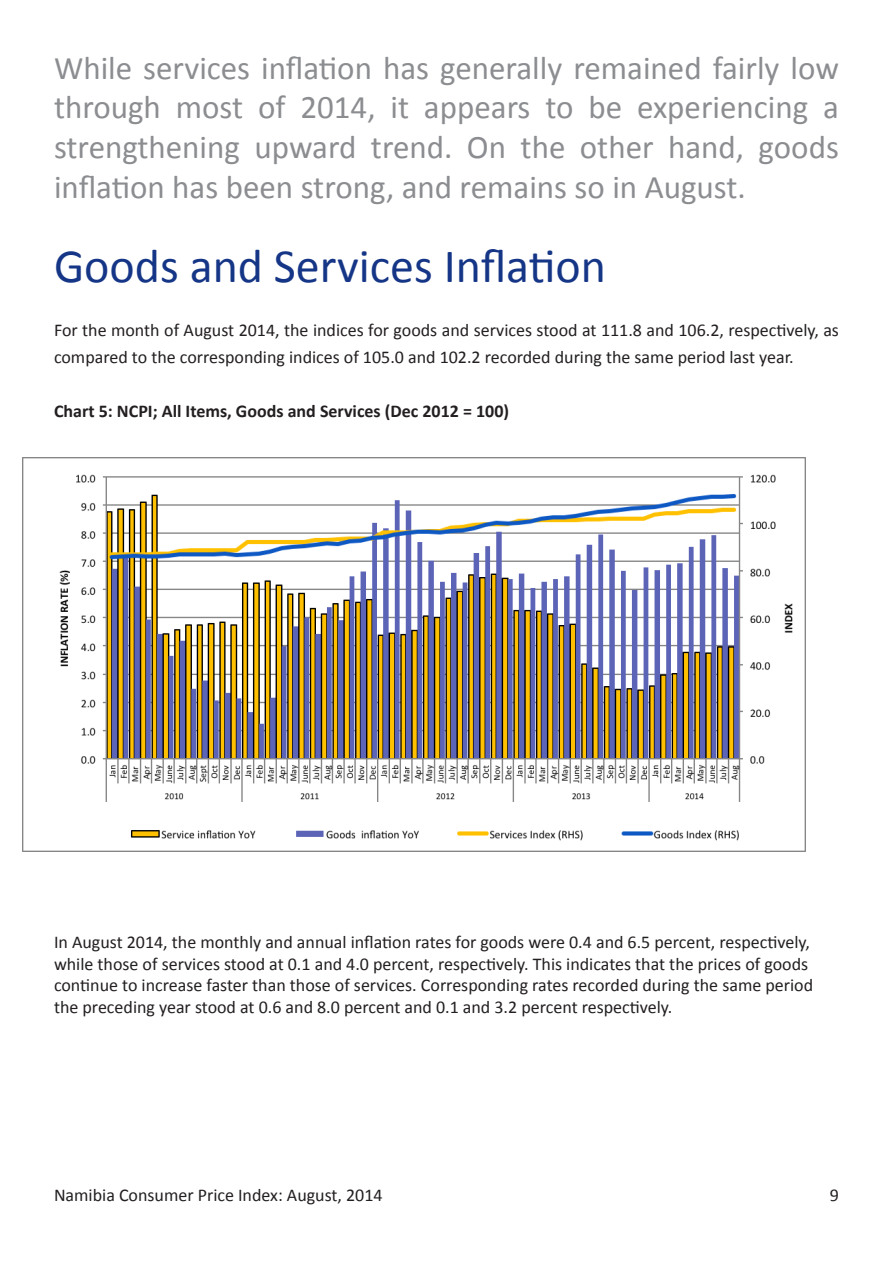
<style>
.page{position:relative;width:893px;height:1263px;background:#fff}
.page>*{position:absolute;margin:0;border:0;box-sizing:border-box;transform-origin:0 0}
.Heading{font:48px "Calibri";color:#153586}
.Exerpt{font:33px/39.6px "Calibri";color:#8b8d90;text-align:justify}
.t1{font:18px/21.6px "Calibri";color:#231f20}
.t2{font:700 18px "Calibri";color:#231f20}
</style>
<div class="page">
<img style="left:23px;top:457px;width:782px;height:394px">
<p class="Exerpt" style="left:54px;top:48px;width:786px">While services inflation has generally remained fairly low through most of 2014, it appears to be experiencing a strengthening upward trend. On the other hand, goods inflation has been strong, and remains so in August.</p>
<p class="Heading" style="left:54px;top:236px;width:553px">Goods and Services Inflation</p>
<p class="t1" style="left:54px;top:317px;width:786px;line-height:27px">For the month of August 2014, the indices for goods and services stood at 111.8 and 106.2, respectively, as compared to the corresponding indices of 105.0 and 102.2 recorded during the same period last year.</p>
<p class="t2" style="left:54px;top:400px;width:457px">Chart 5: NCPI; All Items, Goods and Services (Dec 2012 = 100)</p>
<p class="t1" style="left:54px;top:931px;width:761px">In August 2014, the monthly and annual inflation rates for goods were 0.4 and 6.5 percent, respectively, while those of services stood at 0.1 and 4.0 percent, respectively. This indicates that the prices of goods continue to increase faster than those of services. Corresponding rates recorded during the same period the preceding year stood at 0.6 and 8.0 percent and 0.1 and 3.2 percent respectively.</p>
<p class="t1" style="left:54px;top:1184px;width:330px">Namibia Consumer Price Index: August, 2014</p>
<p class="t1" style="left:830px;top:1184px;width:11px">9</p>
</div>
